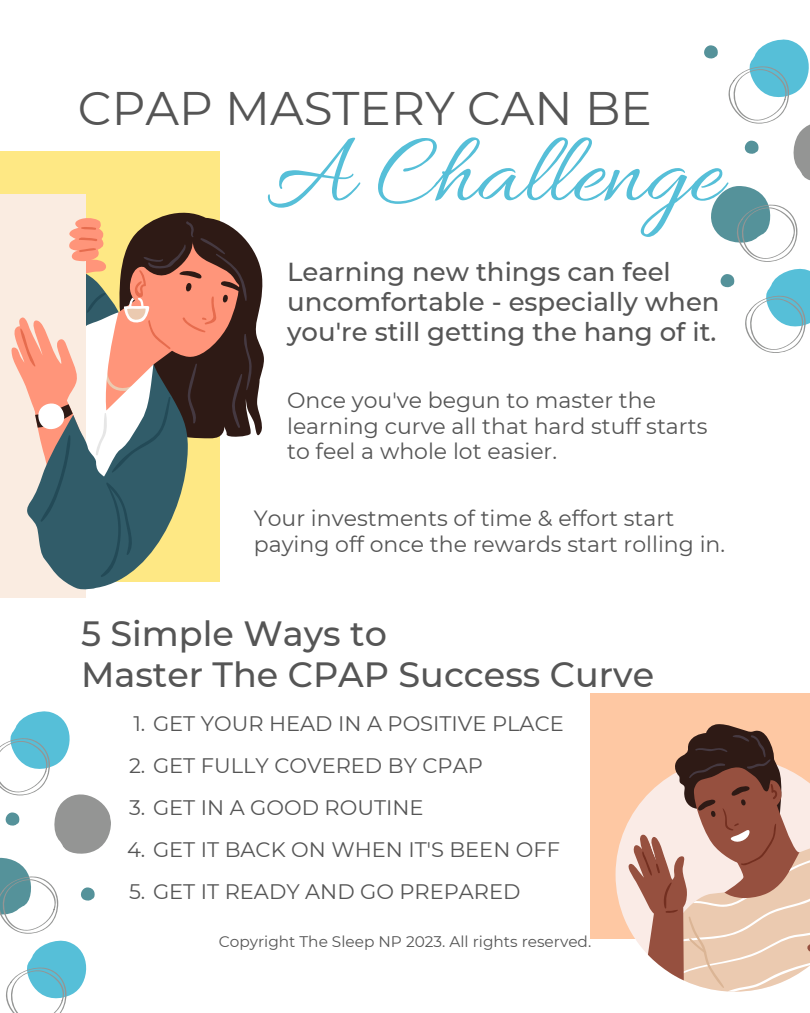
<style>
.page{position:relative;width:810px;height:1013px;background:#fff}
.page>*{position:absolute;margin:0;border:0;box-sizing:border-box;transform-origin:0 0}
.t1{font:102.3px "Allura";color:#56bfd8}
.t2{font:47px "Montserrat";color:#555}
.t3{font:500 35px/40.5px "Montserrat";color:#555}
.t4{font:500 26px/30px "Montserrat";color:#555}
.t5{font:22px/25.5px "Montserrat";color:#555}
.t6{font:21px "Montserrat";color:#555}
.t7{font:15.3px "Montserrat";color:#555}
</style>
<div class="page">
<div style="left:0;top:151px;width:220px;height:430px;background:#fee884"></div>
<div style="left:590px;top:693px;width:220px;height:245px;background:#fec8a3"></div>
<svg style="left:0;top:711px;width:111px;height:301px"></svg>
<svg style="left:704px;top:39px;width:106px;height:314px"></svg>
<svg style="left:164px;top:212px;width:100px;height:224px"></svg>
<div style="left:0;top:194px;width:86px;height:403px;background:#faece1"></div>
<svg style="left:11px;top:216px;width:241px;height:382px"></svg>
<svg style="left:616px;top:829px;width:9px;height:110px"></svg>
<svg style="left:625px;top:724px;width:185px;height:267px"></svg>
<p class="t2" style="left:78px;top:79px;width:576px">CPAP MASTERY CAN BE</p>
<h2 class="t1" style="left:267px;top:116px;width:456px">A Challenge</h2>
<p class="t4" style="left:287px;top:256px;width:434px">Learning new things can feel uncomfortable - especially when you're still getting the hang of it.</p>
<p class="t5" style="left:287px;top:387px;width:422px">Once you've begun to master the learning curve all that hard stuff starts to feel a whole lot easier.</p>
<p class="t5" style="left:254px;top:505px;width:473px">Your investments of time &amp; effort start paying off once the rewards start rolling in.</p>
<h3 class="t3" style="left:81px;top:613px;width:575px">5 Simple Ways to<br>Master The CPAP Success Curve</h3>
<h1 class="t6" style="left:133px;top:710px;width:432px">1. GET YOUR HEAD IN A POSITIVE PLACE</h1>
<p class="t6" style="left:129px;top:752px;width:355px">2. GET FULLY COVERED BY CPAP</p>
<h4 class="t6" style="left:129px;top:794px;width:296px">3. GET IN A GOOD ROUTINE</h4>
<h5 class="t6" style="left:127px;top:836px;width:435px">4. GET IT BACK ON WHEN IT'S BEEN OFF</h5>
<h5 class="t6" style="left:129px;top:878px;width:393px">5. GET IT READY AND GO PREPARED</h5>
<p class="t7" style="left:219px;top:932px;width:374px">Copyright The Sleep NP 2023. All rights reserved.</p>
</div>
